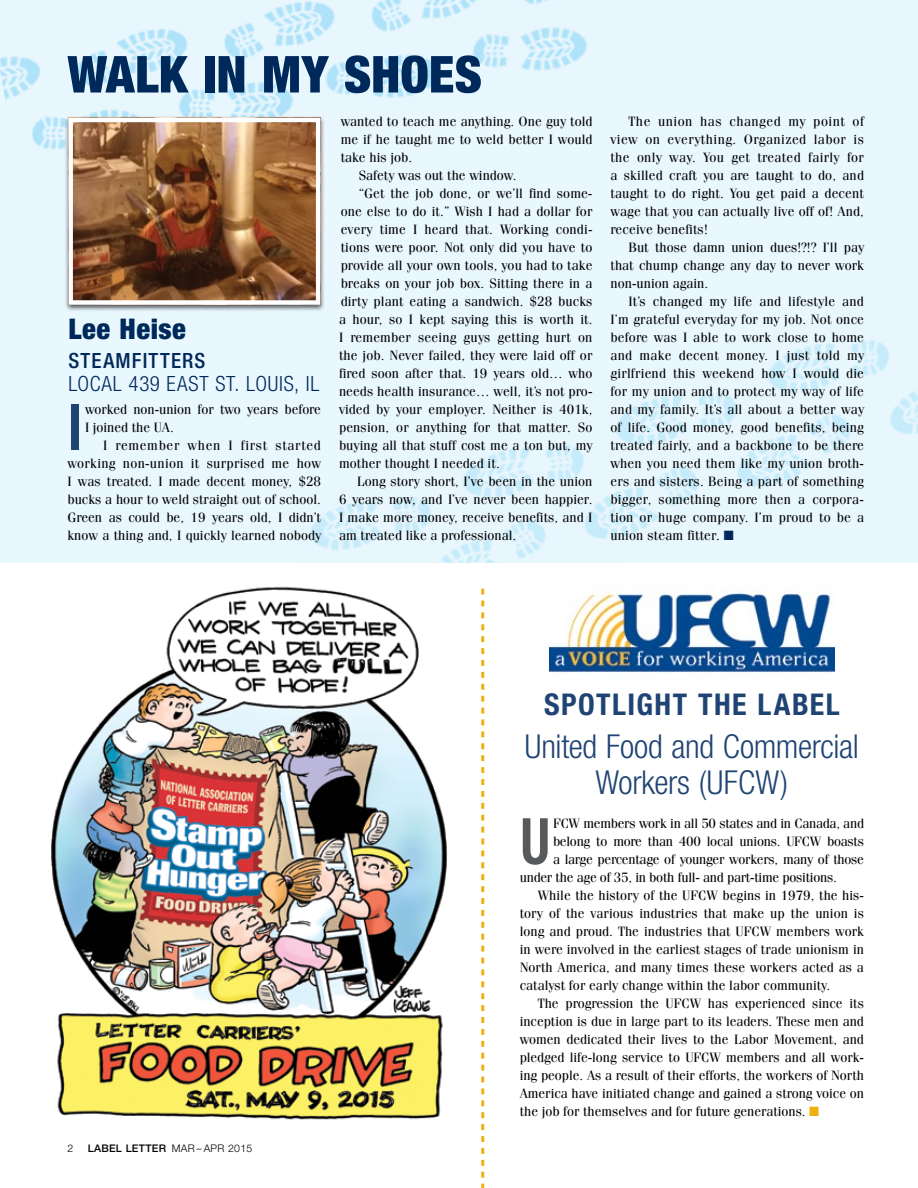
<style>
.page{position:relative;width:918px;height:1188px;background:#fff}
.page>*{position:absolute;margin:0;border:0;box-sizing:border-box;transform-origin:0 0}
.t1{font:700 condensed 63.3px "Univers LT Std";color:#1f4473;scale:.8 1}
.t2{font:700 condensed 63.3px "Univers LT Std";color:#58595b;scale:.8 1}
.t3{font:900 condensed 51px "Helvetica Neue LT Std";color:#00295b}
.t4{font:300 condensed 33px/36px "Helvetica Neue LT Std";letter-spacing:-.01em;color:#1f4473;text-align:center}
.t5{font:700 condensed 30px "Helvetica Neue LT Std";letter-spacing:.05em;color:#1f4473}
.t6{font:900 condensed 28.5px "Helvetica Neue LT Std";letter-spacing:.02em;color:#00295b}
.t7{font:300 condensed 21px "Helvetica Neue LT Std";letter-spacing:.035em;color:#00295b}
.t8{font:500 condensed 21px "Helvetica Neue LT Std";letter-spacing:.06em;color:#00295b}
.t9{font:13.5px/18px "Fenice Std";color:#000;text-align:justify}
.t10{font:13.5px "Fenice Std";letter-spacing:-.02em;color:#000}
.t11{font:500 10.5px "Helvetica Neue LT Std";letter-spacing:.025em;color:#000}
.t12{font:300 10.5px "Helvetica Neue LT Std";color:#000}
.s1{color:#00295b}
.s2{font-weight:300}
.s3{color:#eeb111}
</style>
<div class="page">
<div style="left:0;top:0;width:918px;height:563px;background:#e9f7fe"></div>
<img style="left:310px;top:340px;width:608px;height:223px">
<img style="left:0;top:0;width:587px;height:150px">
<img style="left:550px;top:591px;width:284px;height:83px">
<div style="left:64px;top:115px;width:262px;height:196px;background:#000;opacity:.65"></div>
<img style="left:73px;top:123px;width:242px;height:177px">
<div style="left:68px;top:118px;width:252px;height:187px;border:4px solid #fff"></div>
<img style="left:51px;top:586px;width:396px;height:534px">
<svg style="left:481px;top:589px;width:3px;height:599px"></svg>
<h2 class="t3" style="left:68px;top:43px;width:416px">WALK IN MY SHOES</h2>
<h3 class="t6" style="left:68px;top:311px;width:119px">Lee Heise</h3>
<h3 class="t8" style="left:68px;top:348px;width:138px">STEAMFITTERS</h3>
<h3 class="t7" style="left:68px;top:371px;width:253px">LOCAL 439 EAST ST. LOUIS, IL</h3>
<h1 class="t1" style="left:68px;top:389px;width:19px">I</h1>
<p class="t9" style="left:85px;top:400px;width:237px">worked non-union for two years before<br>I joined the UA.</p>
<p class="t9" style="left:67px;top:436px;width:255px;text-indent:36px">I remember when I first started working non-union it surprised me how I was treated. I made decent money, $28 bucks a hour to weld straight out of school.<br>Green as could be, 19 years old, I didn’t know a thing and, I quickly learned nobody</p>
<p class="t9" style="left:341px;top:112px;width:253px">wanted to teach me anything. One guy told</p>
<p class="t9" style="left:341px;top:130px;width:253px">me if he taught me to weld better I would</p>
<p class="t9" style="left:341px;top:148px;width:73px">take his job.</p>
<p class="t9" style="left:359px;top:166px;width:159px">Safety was out the window.</p>
<p class="t9" style="left:359px;top:184px;width:235px">“Get the job done, or we’ll find some-</p>
<p class="t9" style="left:341px;top:202px;width:253px">one else to do it.” Wish I had a dollar for</p>
<p class="t9" style="left:341px;top:220px;width:253px">every time I heard that. Working condi-</p>
<p class="t9" style="left:341px;top:238px;width:253px">tions were poor. Not only did you have to</p>
<p class="t9" style="left:341px;top:256px;width:253px">provide all your own tools, you had to take</p>
<p class="t9" style="left:341px;top:274px;width:253px">breaks on your job box. Sitting there in a</p>
<p class="t9" style="left:341px;top:292px;width:253px">dirty plant eating a sandwich. $28 bucks</p>
<p class="t9" style="left:339px;top:310px;width:255px">a hour, so I kept saying this is worth it.</p>
<p class="t9" style="left:339px;top:328px;width:255px">I remember seeing guys getting hurt on</p>
<p class="t9" style="left:339px;top:346px;width:255px">the job. Never failed, they were laid off or</p>
<p class="t9" style="left:339px;top:364px;width:255px">fired soon after that. 19 years old… who</p>
<p class="t9" style="left:339px;top:382px;width:255px">needs health insurance… well, it’s not pro-</p>
<p class="t9" style="left:339px;top:400px;width:255px">vided by your employer. Neither is 401k,</p>
<p class="t9" style="left:339px;top:418px;width:255px">pension, or anything for that matter. So</p>
<p class="t9" style="left:339px;top:436px;width:255px">buying all that stuff cost me a ton but, my</p>
<p class="t9" style="left:339px;top:454px;width:162px">mother thought I needed it.</p>
<p class="t9" style="left:357px;top:472px;width:237px">Long story short, I’ve been in the union</p>
<p class="t9" style="left:339px;top:490px;width:255px">6 years now, and I’ve never been happier.</p>
<p class="t9" style="left:339px;top:508px;width:255px">I make more money, receive benefits, and I</p>
<p class="t9" style="left:339px;top:526px;width:179px">am treated like a professional.</p>
<p class="t9" style="left:611px;top:112px;width:255px;text-indent:18px">The union has changed my point of view on everything. Organized labor is the only way. You get treated fairly for a skilled craft you are taught to do, and taught to do right. You get paid a decent wage that you can actually live off of! And, receive benefits!</p>
<p class="t9" style="left:611px;top:238px;width:255px;text-indent:18px">But those damn union dues!?!? I’ll pay that chump change any day to never work non-union again.</p>
<p class="t9" style="left:611px;top:292px;width:255px;text-indent:18px">It’s changed my life and lifestyle and I’m grateful everyday for my job. Not once before was I able to work close to home and make decent money. I just told my girlfriend this weekend how I would die for my union and to protect my way of life and my family. It’s all about a better way of life. Good money, good benefits, being treated fairly, and a backbone to be there when you need them like my union broth&shy;ers and sisters. Being a part of something bigger, something more then a corpora&shy;tion or huge company. I’m proud to be a union steam fitter. <span class="s1">■</span></p>
<p class="t12" style="left:68px;top:1142px;width:7px">2</p>
<p class="t11" style="left:88px;top:1142px;width:166px">LABEL LETTER <span class="s2">MAR – APR 2015</span></p>
<h3 class="t5" style="left:544px;top:687px;width:297px">SPOTLIGHT THE LABEL</h3>
<h3 class="t4" style="left:525px;top:728px;width:335px">United Food and Commercial<br>Workers (UFCW)</h3>
<h1 class="t2" style="left:520px;top:803px;width:40px">U</h1>
<p class="t10" style="left:553px;top:815px;width:313px">FCW members work in all 50 states and in Canada, and</p>
<p class="t10" style="left:553px;top:833px;width:313px">belong to more than 400 local unions. UFCW boasts</p>
<p class="t10" style="left:553px;top:851px;width:313px">a large percentage of younger workers, many of those</p>
<p class="t10" style="left:520px;top:869px;width:319px">under the age of 35, in both full- and part-time positions.</p>
<p class="t9" style="left:538px;top:886px;width:328px">While the history of the UFCW begins in 1979, the his-</p>
<p class="t9" style="left:520px;top:904px;width:346px">tory of the various industries that make up the union is</p>
<p class="t9" style="left:520px;top:922px;width:346px">long and proud. The industries that UFCW members work</p>
<p class="t9" style="left:520px;top:940px;width:346px">in were involved in the earliest stages of trade unionism in</p>
<p class="t9" style="left:520px;top:958px;width:346px">North America, and many times these workers acted as a</p>
<p class="t9" style="left:520px;top:976px;width:312px">catalyst for early change within the labor community.</p>
<p class="t9" style="left:538px;top:994px;width:328px">The progression the UFCW has experienced since its</p>
<p class="t9" style="left:520px;top:1012px;width:346px">inception is due in large part to its leaders. These men and</p>
<p class="t9" style="left:520px;top:1030px;width:346px">women dedicated their lives to the Labor Movement, and</p>
<p class="t9" style="left:520px;top:1048px;width:346px">pledged life-long service to UFCW members and all work-</p>
<p class="t9" style="left:520px;top:1066px;width:346px">ing people. As a result of their efforts, the workers of North</p>
<p class="t9" style="left:520px;top:1084px;width:346px">America have initiated change and gained a strong voice on</p>
<p class="t9" style="left:520px;top:1102px;width:301px">the job for themselves and for future generations. <span class="s3">■</span></p>
</div>
